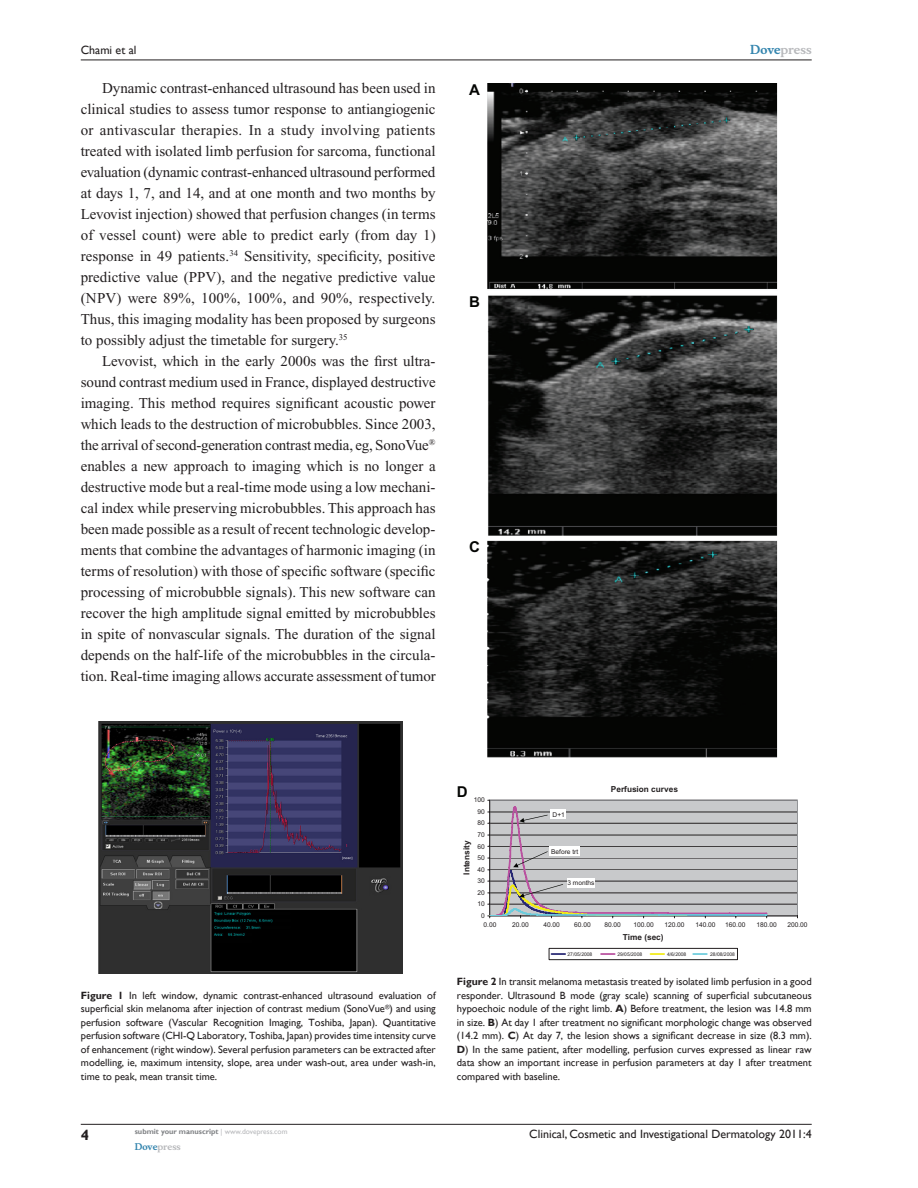
<style>
.page{position:relative;width:918px;height:1188px;background:#fff}
.page>*{position:absolute;margin:0;border:0;box-sizing:border-box;transform-origin:0 0}
.t1{font:15px/21px "Times New Roman";letter-spacing:-.005em;color:#231f20;text-align:justify}
.t2{font:700 15px "Arial";color:#040503}
.t3{font:700 15px "Gill Sans";color:#231f20}
.t4{font:12px "Gill Sans";color:#231f20}
.t5{font:700 12px "Musee";color:#b8b9bc}
.t6{font:10.5px/13.5px "Gill Sans";color:#231f20;text-align:justify}
.t7{font:700 9px "Musee";color:#b8b9bc}
.t8{font:700 8.25px "Arial";color:#231f20}
.t9{font:700 7.5px "Gill Sans";color:#808285}
.t10{font:6.6px "Arial";color:#231f20}
.t11{font:4.95px "Arial";color:#231f20}
.s1{color:#3485ae}
.s2{font-weight:700}
.s3{font-weight:400;color:#b8b9bc}
</style>
<div class="page">
<hr style="left:81px;top:1124px;width:731px;height:1px;background:#231f20">
<hr style="left:81px;top:60px;width:731px;height:1px;background:#231f20">
<img style="left:99px;top:722px;width:304px;height:251px">
<img style="left:488px;top:84px;width:289px;height:673px">
<div style="left:490px;top:800px;width:307px;height:116px;background:#c8c9cb"></div>
<hr style="left:490px;top:904px;width:307px;height:1px;background:#231f20">
<hr style="left:490px;top:893px;width:307px;height:1px;background:#231f20">
<hr style="left:490px;top:881px;width:307px;height:1px;background:#231f20">
<hr style="left:490px;top:870px;width:307px;height:1px;background:#231f20">
<hr style="left:490px;top:858px;width:307px;height:1px;background:#231f20">
<hr style="left:490px;top:846px;width:307px;height:1px;background:#231f20">
<hr style="left:490px;top:835px;width:307px;height:1px;background:#231f20">
<hr style="left:490px;top:823px;width:307px;height:1px;background:#231f20">
<hr style="left:490px;top:812px;width:307px;height:1px;background:#231f20">
<hr style="left:490px;top:800px;width:307px;height:1px;background:#939598">
<hr style="left:797px;top:800px;width:1px;height:116px;background:#939598">
<hr style="left:490px;top:915px;width:307px;height:1px;background:#939598">
<hr style="left:490px;top:916px;width:307px;height:1px;background:#231f20">
<div style="left:549px;top:948px;width:189px;height:12px;border:1px solid #231f20"></div>
<svg style="left:551px;top:953px;width:14px;height:2px"></svg>
<svg style="left:601px;top:953px;width:14px;height:2px"></svg>
<svg style="left:650px;top:953px;width:14px;height:2px"></svg>
<svg style="left:693px;top:953px;width:14px;height:2px"></svg>
<svg style="left:488px;top:800px;width:280px;height:118px"></svg>
<div style="left:551px;top:810px;width:15px;height:9px;background:#fff"></div>
<div style="left:550px;top:847px;width:30px;height:9px;background:#fff"></div>
<div style="left:567px;top:878px;width:28px;height:10px;background:#fff"></div>
<p class="t4" style="left:81px;top:43px;width:57px">Chami et al</p>
<p class="t1" style="left:81px;top:77px;width:356px;text-indent:21px">Dynamic contrast-enhanced ultrasound has been used in clinical studies to assess tumor response to antiangiogenic or antivascular therapies. In a study involving patients treated with isolated limb perfusion for sarcoma, functional evaluation (dynamic contrast-enhanced ultrasound performed at days 1, 7, and 14, and at one month and two months by Levovist injection) showed that perfusion changes (in terms of vessel count) were able to predict early (from day 1) response in 49 patients.<sup>34</sup> Sensitivity, specificity, positive predictive value (PPV), and the negative predictive value (NPV) were 89%, 100%, 100%, and 90%, respectively.<br>Thus, this imaging modality has been proposed by surgeons to possibly adjust the timetable for surgery.<sup>35</sup></p>
<p class="t1" style="left:81px;top:350px;width:357px;text-indent:21px">Levovist, which in the early 2000s was the first ultra&shy;sound contrast medium used in France, displayed destructive imaging. This method requires significant acoustic power which leads to the destruction of microbubbles. Since 2003, the arrival of second-generation contrast media, eg, SonoVue<sup>® </sup>enables a new approach to imaging which is no longer a destructive mode but a real-time mode using a low mechani&shy;cal index while preserving microbubbles. This approach has been made possible as a result of recent technologic develop&shy;ments that combine the advantages of harmonic imaging (in terms of resolution) with those of specific software (specific processing of microbubble signals). This new software can recover the high amplitude signal emitted by microbubbles in spite of nonvascular signals. The duration of the signal depends on the half-life of the microbubbles in the circula&shy;tion. Real-time imaging allows accurate assessment of tumor</p>
<p class="t2" style="left:469px;top:81px;width:12px">A</p>
<p class="t2" style="left:469px;top:293px;width:12px">B</p>
<p class="t2" style="left:469px;top:538px;width:12px">C</p>
<p class="t5" style="left:750px;top:43px;width:63px"><span class="s1">Dove</span>press</p>
<p class="t6" style="left:81px;top:989px;width:356px"><span class="s2">Figure 1</span> In left window, dynamic contrast-enhanced ultrasound evaluation of superficial skin melanoma after injection of contrast medium (SonoVue<sup>®</sup>) and using perfusion software (Vascular Recognition Imaging, Toshiba, Japan). Quantitative perfusion software (CHI-Q Laboratory, Toshiba, Japan) provides time intensity curve of enhancement (right window). Several perfusion parameters can be extracted after modelling, ie, maximum intensity, slope, area under wash-out, area under wash-in, time to peak, mean transit time.</p>
<p class="t3" style="left:81px;top:1126px;width:10px">4</p>
<p class="t9" style="left:135px;top:1127px;width:154px">submit your manuscript <span class="s3">| www.dovepress.com</span></p>
<p class="t7" style="left:135px;top:1141px;width:48px"><span class="s1">Dove</span>press</p>
<p class="t2" style="left:457px;top:783px;width:12px">D</p>
<p class="t10" style="left:474px;top:796px;width:13px">100</p>
<p class="t10" style="left:477px;top:808px;width:9px">90</p>
<p class="t10" style="left:477px;top:819px;width:9px">80</p>
<p class="t10" style="left:477px;top:831px;width:9px">70</p>
<p class="t8" style="left:462px;top:875px;width:35px;rotate:-90deg">Intensity</p>
<p class="t10" style="left:477px;top:843px;width:9px">60</p>
<p class="t10" style="left:477px;top:854px;width:9px">50</p>
<p class="t10" style="left:477px;top:866px;width:9px">40</p>
<p class="t10" style="left:477px;top:877px;width:9px">30</p>
<p class="t10" style="left:477px;top:889px;width:9px">20</p>
<p class="t10" style="left:477px;top:900px;width:9px">10</p>
<p class="t10" style="left:481px;top:912px;width:5px">0</p>
<p class="t10" style="left:484px;top:921px;width:14px">0.00</p>
<p class="t10" style="left:553px;top:810px;width:14px">D+1</p>
<p class="t10" style="left:551px;top:847px;width:29px">Before trt</p>
<p class="t10" style="left:567px;top:879px;width:29px">3 months</p>
<p class="t8" style="left:611px;top:784px;width:68px">Perfusion curves</p>
<p class="t10" style="left:512px;top:921px;width:18px">20.00</p>
<p class="t10" style="left:543px;top:921px;width:18px">40.00</p>
<p class="t10" style="left:574px;top:921px;width:18px">60.00</p>
<p class="t10" style="left:604px;top:921px;width:18px">80.00</p>
<p class="t10" style="left:633px;top:921px;width:22px">100.00</p>
<p class="t10" style="left:664px;top:921px;width:22px">120.00</p>
<p class="t10" style="left:695px;top:921px;width:22px">140.00</p>
<p class="t10" style="left:725px;top:921px;width:22px">160.00</p>
<p class="t10" style="left:757px;top:921px;width:22px">180.00</p>
<p class="t10" style="left:787px;top:921px;width:22px">200.00</p>
<p class="t8" style="left:623px;top:932px;width:42px">Time (sec)</p>
<p class="t11" style="left:568px;top:951px;width:26px">27/05/2008</p>
<p class="t11" style="left:617px;top:951px;width:26px">29/05/2008</p>
<p class="t11" style="left:667px;top:951px;width:21px">4/6/2008</p>
<p class="t11" style="left:710px;top:951px;width:26px">28/08/2008</p>
<p class="t6" style="left:457px;top:975px;width:356px"><span class="s2">Figure 2</span> In transit melanoma metastasis treated by isolated limb perfusion in a good responder. Ultrasound B mode (gray scale) scanning of superficial subcutaneous hypoechoic nodule of the right limb. <span class="s2">A</span>) Before treatment, the lesion was 14.8 mm in size. <span class="s2">B</span>) At day 1 after treatment no significant morphologic change was observed (14.2 mm). <span class="s2">C</span>) At day 7, the lesion shows a significant decrease in size (8.3 mm).<br><span class="s2">D</span>) In the same patient, after modelling, perfusion curves expressed as linear raw data show an important increase in perfusion parameters at day 1 after treatment compared with baseline.</p>
<p class="t4" style="left:529px;top:1127px;width:284px">Clinical, Cosmetic and Investigational Dermatology 2011:4</p>
</div>
